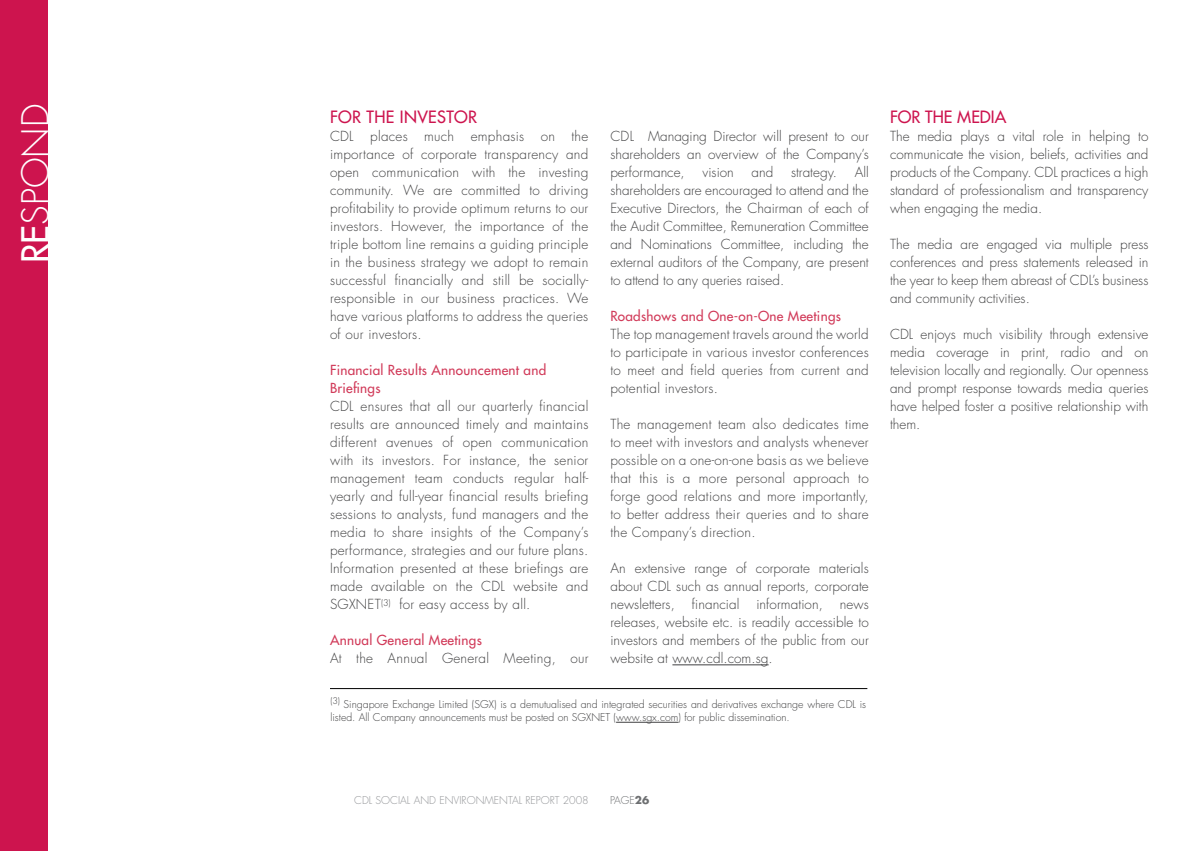
<style>
.page{position:relative;width:1191px;height:851px;background:#fff}
.page>*{position:absolute;margin:0;border:0;box-sizing:border-box;transform-origin:0 0}
.t1{font:300 36px "Futura Std";color:#fff}
.t2{font:500 16.5px "Futura Std";letter-spacing:.01em;color:#cd144e}
.t3{font:300 13.5px/18px "Futura Std";letter-spacing:.005em;color:#414142;text-align:justify}
.t4{font:500 13.5px/18px "Futura Std";letter-spacing:.02em;color:#d13a59}
.t5{font:300 10.5px/13.5px "Futura Std";color:#414142}
.t6{font:300 10.5px "Futura Std";color:#939598}
.t7{font:300 10.5px "Futura Std";color:#6d6f71}
.s1{font-weight:500}
.s2{font-weight:700}
</style>
<div class="page">
<div style="left:0;top:0;width:48px;height:850px;background:#cd144e"></div>
<hr style="left:672px;top:664px;width:96px;height:1px;background:#414142">
<hr style="left:616px;top:721px;width:62px;height:1px;background:#414142">
<hr style="left:330px;top:688px;width:537px;height:1px;background:#000">
<h1 class="t1" style="left:14px;top:263px;width:161px;rotate:-90deg"><span class="s1">RE</span>SPOND</h1>
<p class="t2" style="left:890px;top:107px;width:46px">For the</p>
<p class="t2" style="left:957px;top:107px;width:24px">Media</p>
<p class="t2" style="left:330px;top:107px;width:47px">For the</p>
<p class="t2" style="left:400px;top:107px;width:16px">Investor</p>
<p class="t3" style="left:330px;top:128px;width:260px">CDL places much emphasis on the importance of corporate transparency and open communication with the investing community. We are committed to driving profitability to provide optimum returns to our investors. H owever, the importance of the triple bottom line remains a guiding principle in the business strategy we adopt to remain successful financially and still be socially&shy;responsible in our business practices. We have various platforms to address the queries of our investors.</p>
<p class="t4" style="left:330px;top:361px;width:218px">Financial Results Announcement and<br>Briefings</p>
<p class="t3" style="left:330px;top:398px;width:260px">CDL ensures that all our quarterly financial results are announced timely and maintains different avenues of open communication with its investors. For instance, the senior management team conducts regular half&shy;yearly and full-year financial results briefing sessions to analysts, fund managers and the media to share insights of the Company’s performance, strategies and our future plans.<br>Information presented at these briefings are made available on the CDL website and SGXNET<sup>(3)</sup> for easy access by all.</p>
<p class="t4" style="left:330px;top:631px;width:153px">Annual General Meetings</p>
<p class="t3" style="left:330px;top:650px;width:260px">At the Annual General Meeting, our</p>
<p class="t3" style="left:610px;top:128px;width:260px">CDL Managing Director will present to our shareholders an overview of the Company’s performance,</p>
<p class="t3" style="left:890px;top:128px;width:260px">The media plays a vital role in helping to communicate the vision, beliefs, activities and products of the Company. CDL practices a high standard of professionalism and transparency when engaging the media.</p>
<p class="t3" style="left:890px;top:236px;width:260px">The media are engaged via multiple press conferences and press statements released in the year to keep them abreast of CDL’s business and community activities.</p>
<p class="t3" style="left:890px;top:326px;width:260px">CDL enjoys much visibility through extensive media coverage in print, radio and on television locally and regionally. Our openness and prompt response towards media queries have helped foster a positive relationship with them.</p>
<p class="t3" style="left:610px;top:164px;width:260px;text-indent:244px">All shareholders are encouraged to attend and the Executive Directors, the Chairman of each of the Audit Committee, Remuneration Committee and Nominations Committee, including the external auditors of the Company, are present to attend to any queries raised.</p>
<p class="t4" style="left:610px;top:307px;width:232px">Roadshows and One-on-One Meetings</p>
<p class="t3" style="left:610px;top:326px;width:260px">The top management travels around the world to participate in various investor conferences to meet and field queries from current and potential investors.</p>
<p class="t3" style="left:610px;top:416px;width:260px">The management team also dedicates time to meet with investors and analysts whenever possible on a one-on-one basis as we believe that this is a more personal approach to forge good relations and more importantly, to better address their queries and to share the Company’s direction.</p>
<p class="t3" style="left:610px;top:560px;width:260px">An extensive range of corporate materials about CDL such as annual reports, corporate newsletters,</p>
<p class="t3" style="left:702px;top:164px;width:33px">vision</p>
<p class="t3" style="left:751px;top:164px;width:23px">and</p>
<p class="t3" style="left:791px;top:164px;width:47px">strategy.</p>
<p class="t3" style="left:692px;top:596px;width:49px">financial</p>
<p class="t3" style="left:756px;top:596px;width:68px">information,</p>
<p class="t3" style="left:610px;top:596px;width:260px;text-indent:229px">news releases, website etc. is readily accessible to investors and members of the public from our website at www.cdl.com.sg.</p>
<p class="t5" style="left:330px;top:697px;width:537px"><sup>(3)</sup> Singapore Exchange Limited (SGX) is a demutualised and integrated securities and derivatives exchange where CDL is listed. All Company announcements must be posted on SGXNET (www.sgx.com) for public dissemination.</p>
<p class="t6" style="left:354px;top:794px;width:236px">CDL SOCIAL AND ENVIRONMENTAL REPORT 2008</p>
<p class="t7" style="left:610px;top:794px;width:33px">PAGE<span class="s2">26</span></p>
</div>
